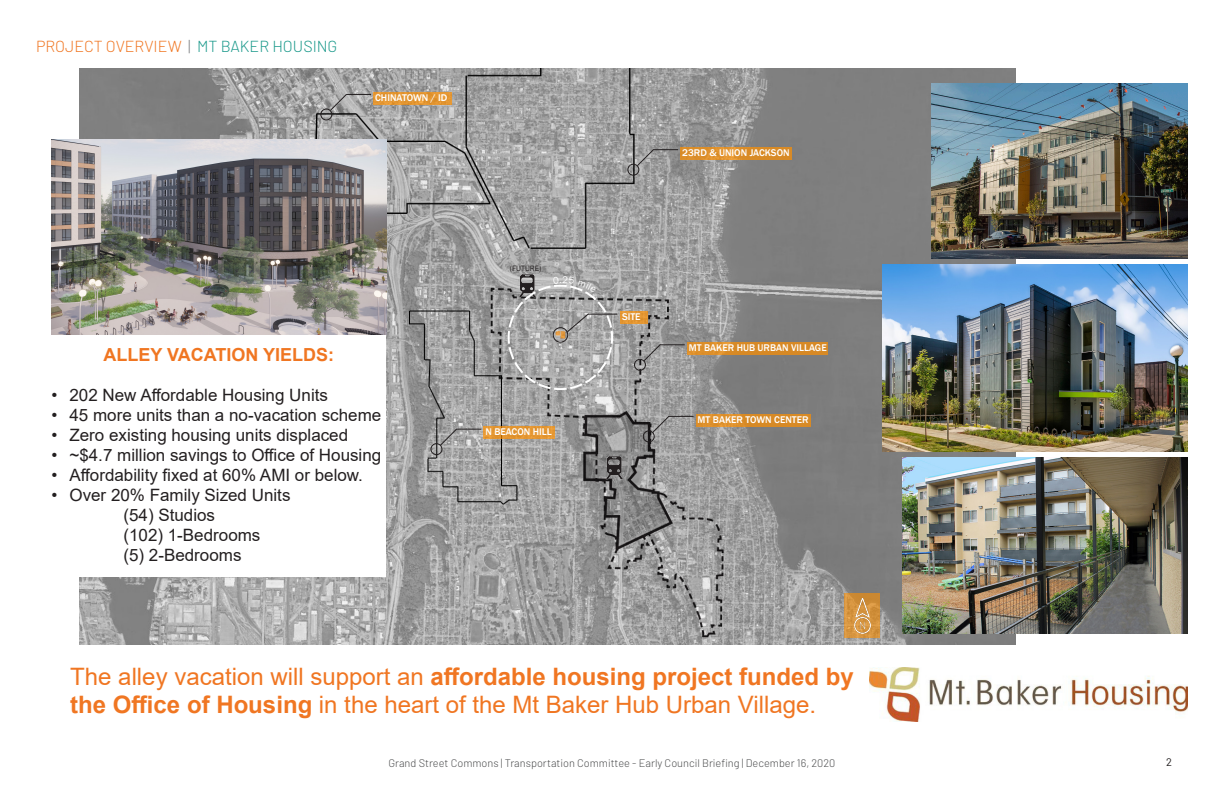
<style>
.page{position:relative;width:1224px;height:792px;background:#fff}
.page>*{position:absolute;margin:0;border:0;box-sizing:border-box;transform-origin:0 0}
.basic-paragraph_righ{font:24px/28.8px "Arial";color:#f07622}
.t1{font:700 18px "Arial";color:#f07622}
.t2{font:17px "Arial";color:#231f20}
.Page_title_16pt{font:300 16px "Barlow";color:#f07622}
.t3{font:300 11px "Barlow";color:#4b4c4d}
.t4{font:11px "Barlow";color:#231f20}
.TOC_entry{font:500 10px "Franklin Gothic";color:#fff}
.basic-paragraph{font:8px "Franklin Gothic";color:#231f20}
.s1{color:#7e8083}
.s2{color:#1b998b}
.s3{font-weight:700}
</style>
<div class="page">
<img style="left:870px;top:667px;width:318px;height:54px">
<img style="left:79px;top:68px;width:936px;height:576px">
<svg style="left:844px;top:593px;width:35px;height:45px"></svg>
<img style="left:844px;top:598px;width:35px;height:35px">
<div style="left:643px;top:430px;width:12px;height:12px;border:1px solid #231f20;border-radius:50%"></div>
<svg style="left:651px;top:415px;width:43px;height:19px"></svg>
<div style="left:696px;top:414px;width:115px;height:13px;background:#d88a26"></div>
<div style="left:634px;top:359px;width:12px;height:12px;border:1px solid #231f20;border-radius:50%"></div>
<svg style="left:643px;top:343px;width:42px;height:19px"></svg>
<div style="left:687px;top:342px;width:140px;height:13px;background:#d78925"></div>
<div style="left:320px;top:109px;width:12px;height:11px;border:1px solid #231f20;border-radius:50%"></div>
<svg style="left:329px;top:93px;width:42px;height:19px"></svg>
<div style="left:373px;top:92px;width:79px;height:13px;background:#e49632"></div>
<div style="left:627px;top:164px;width:12px;height:12px;border:1px solid #231f20;border-radius:50%"></div>
<svg style="left:636px;top:148px;width:42px;height:19px"></svg>
<svg style="left:680px;top:147px;width:112px;height:13px"></svg>
<div style="left:430px;top:443px;width:12px;height:12px;border:1px solid #231f20;border-radius:50%"></div>
<svg style="left:439px;top:427px;width:42px;height:20px"></svg>
<div style="left:484px;top:426px;width:71px;height:13px;background:#e49732"></div>
<img style="left:605px;top:451px;width:17px;height:33px">
<img style="left:519px;top:268px;width:17px;height:8px">
<div style="left:620px;top:311px;width:27px;height:13px;background:#e29430"></div>
<img style="left:882px;top:265px;width:305px;height:186px">
<img style="left:932px;top:83px;width:256px;height:176px">
<img style="left:902px;top:458px;width:286px;height:175px">
<div style="left:51px;top:324px;width:335px;height:253px;background:#fff"></div>
<img style="left:51px;top:139px;width:335px;height:195px">
<svg style="left:507px;top:276px;width:110px;height:115px;background:#a8a8a7"></svg>
<p class="Page_title_16pt" style="left:36px;top:36px;width:303px">PROJECT OVERVIEW <span class="s1">|</span> <span class="s2">MT BAKER HOUSING</span></p>
<p class="TOC_entry" style="left:375px;top:91px;width:74px">CHINATOWN / ID</p>
<p class="t1" style="left:103px;top:342px;width:232px">ALLEY VACATION YIELDS:</p>
<p class="t2" style="left:51px;top:383px;width:278px">• 202 New Affordable Housing Units</p>
<p class="t2" style="left:51px;top:403px;width:331px">• 45 more units than a no-vacation scheme</p>
<p class="t2" style="left:51px;top:423px;width:298px">• Zero existing housing units displaced</p>
<p class="t2" style="left:51px;top:443px;width:331px">• ~$4.7 million savings to Office of Housing</p>
<p class="t2" style="left:51px;top:463px;width:313px">• Affordability fixed at 60% AMI or below.</p>
<p class="t2" style="left:51px;top:483px;width:241px">• Over 20% Family Sized Units</p>
<p class="t2" style="left:123px;top:503px;width:93px">(54) Studios</p>
<p class="t2" style="left:123px;top:523px;width:138px">(102) 1-Bedrooms</p>
<p class="t2" style="left:123px;top:543px;width:120px">(5) 2-Bedrooms</p>
<p class="basic-paragraph" style="left:510px;top:263px;width:33px">(FUTURE)</p>
<p class="TOC_entry" style="left:485px;top:426px;width:68px">N BEACON HILL</p>
<p class="TOC_entry" style="left:682px;top:146px;width:109px">23RD &amp; UNION JACKSON</p>
<p class="TOC_entry" style="left:622px;top:311px;width:20px">SITE</p>
<p class="TOC_entry" style="left:689px;top:342px;width:139px">MT BAKER HUB URBAN VILLAGE</p>
<p class="TOC_entry" style="left:698px;top:413px;width:112px">MT BAKER TOWN CENTER</p>
<p class="basic-paragraph_righ" style="left:70px;top:662px;width:785px">The alley vacation will support an <span class="s3">affordable housing project funded by the Office of Housing</span> in the heart of the Mt Baker Hub Urban Village.</p>
<p class="t3" style="left:388px;top:756px;width:449px">Grand Street Commons | Transportation Committee - Early Council Briefing | December 16, 2020</p>
<p class="t4" style="left:1166px;top:755px;width:7px">2</p>
</div>
